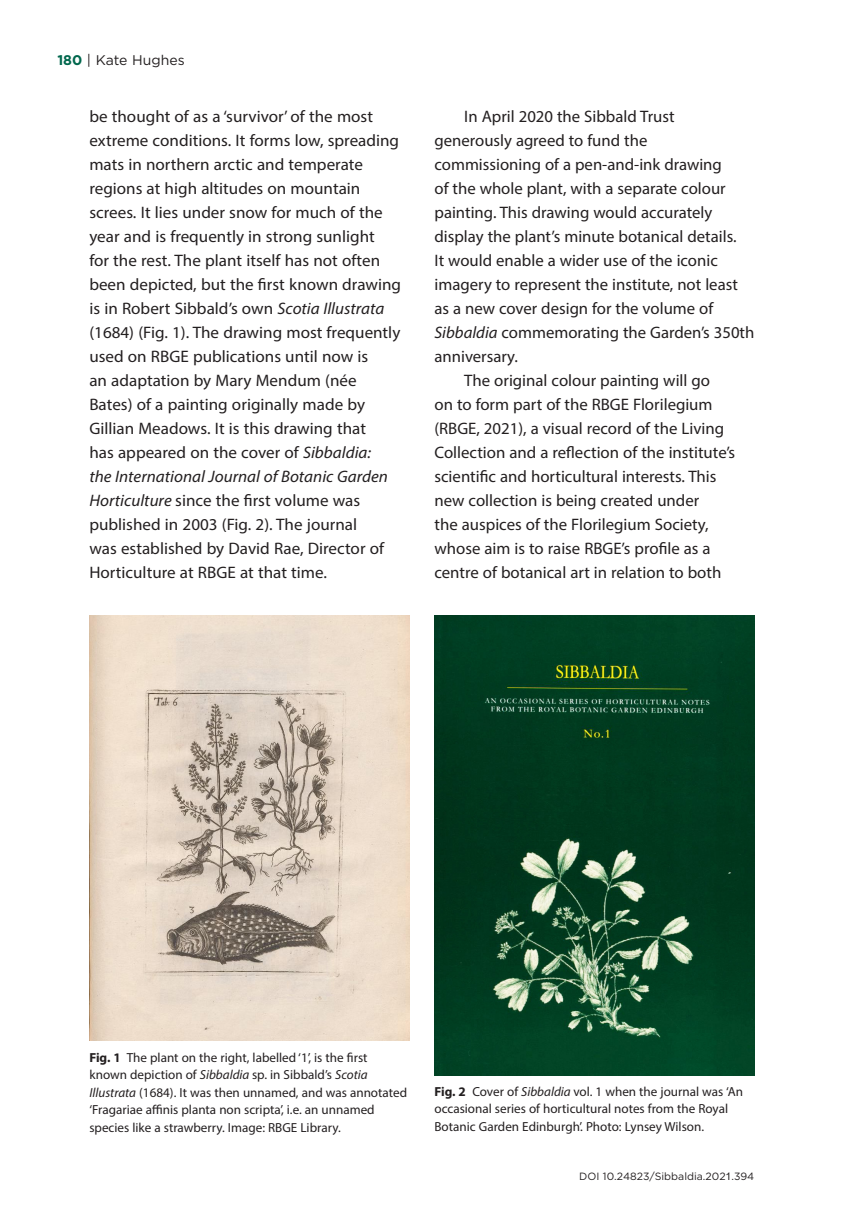
<style>
.page{position:relative;width:864px;height:1226px;background:#fff}
.page>*{position:absolute;margin:0;border:0;box-sizing:border-box;transform-origin:0 0}
.text_indent{font:16.62px/24px "Myriad Pro";color:#231f20}
.t1{font:14px "Gotham";color:#231f20}
.captions{font:13.12px/17.5px "Myriad Pro";color:#231f20}
.t2{font:10.5px "Gotham";color:#231f20}
.s1{font-weight:700;color:#01674d}
.s2{font-style:italic}
.s3{font-weight:700}
.s4{font-family:"Arial"}
</style>
<div class="page">
<img style="left:89px;top:616px;width:320px;height:424px">
<img style="left:434px;top:616px;width:320px;height:459px">
<p class="t1" style="left:57px;top:51px;width:129px"><span class="s1">180</span> | Kate Hughes</p>
<p class="text_indent" style="left:89px;top:104px;width:313px">be thought of as a ‘survivor’ of the most extreme conditions. It forms low, spreading mats in northern arctic and temperate regions at high altitudes on mountain screes. It lies under snow for much of the year and is frequently in strong sunlight<br>for the rest. The plant itself has not often been depicted, but the first known drawing is in Robert Sibbald’s own <span class="s2">Scotia Illustrata </span>(1684) (Fig. 1). The drawing most frequently used on RBGE publications until now is<br>an adaptation by Mary Mendum (née Bates) of a painting originally made by Gillian Meadows. It is this drawing that<br>has appeared on the cover of <span class="s2">Sibbaldia:<br>the International Journal of Botanic Garden Horticulture</span> since the first volume was published in 2003 (Fig. 2). The journal<br>was established by David Rae, Director of Horticulture at RBGE at that time.</p>
<p class="text_indent" style="left:434px;top:104px;width:321px;text-indent:30px">In April 2020 the Sibbald Trust generously agreed to fund the commissioning of a pen-and-ink drawing<br>of the whole plant, with a separate colour painting. This drawing would accurately display the plant’s minute botanical details.<br>It would enable a wider use of the iconic imagery to represent the institute, not least as a new cover design for the volume of <span class="s2">Sibbaldia</span> commemorating the Garden’s 350th anniversary.</p>
<p class="text_indent" style="left:434px;top:368px;width:302px;text-indent:30px">The original colour painting will go<br>on to form part of the RBGE Florilegium (RBGE, 2021), a visual record of the Living Collection and a reflection of the institute’s scientific and horticultural interests. This new collection is being created under<br>the auspices of the Florilegium Society, whose aim is to raise RBGE’s profile as a centre of botanical art in relation to both</p>
<p class="captions" style="left:89px;top:1048px;width:319px"><span class="s3">Fig. 1</span> The plant on the right, labelled ‘1’, is the first known depiction of <span class="s2">Sibbaldia</span> sp. in Sibbald’s <span class="s2">Scotia Illustrata</span> (1684). It was then unnamed, and was annotated ‘Fragariae affinis planta non scripta’, i.e. an unnamed species like a strawberry. Image: RBGE Library.</p>
<p class="captions" style="left:434px;top:1082px;width:310px"><span class="s3">Fig. 2</span> Cover of <span class="s2">Sibbaldia</span> vol. 1 when the journal was ‘An occasional series of horticultural notes from the Royal<br>Botanic Garden Edinburgh’. Photo: Lynsey Wilson.</p>
<p class="t2" style="left:579px;top:1169px;width:176px">DOI 10.24823/Sibbaldia.202<span class="s4">1</span>.394</p>
</div>
